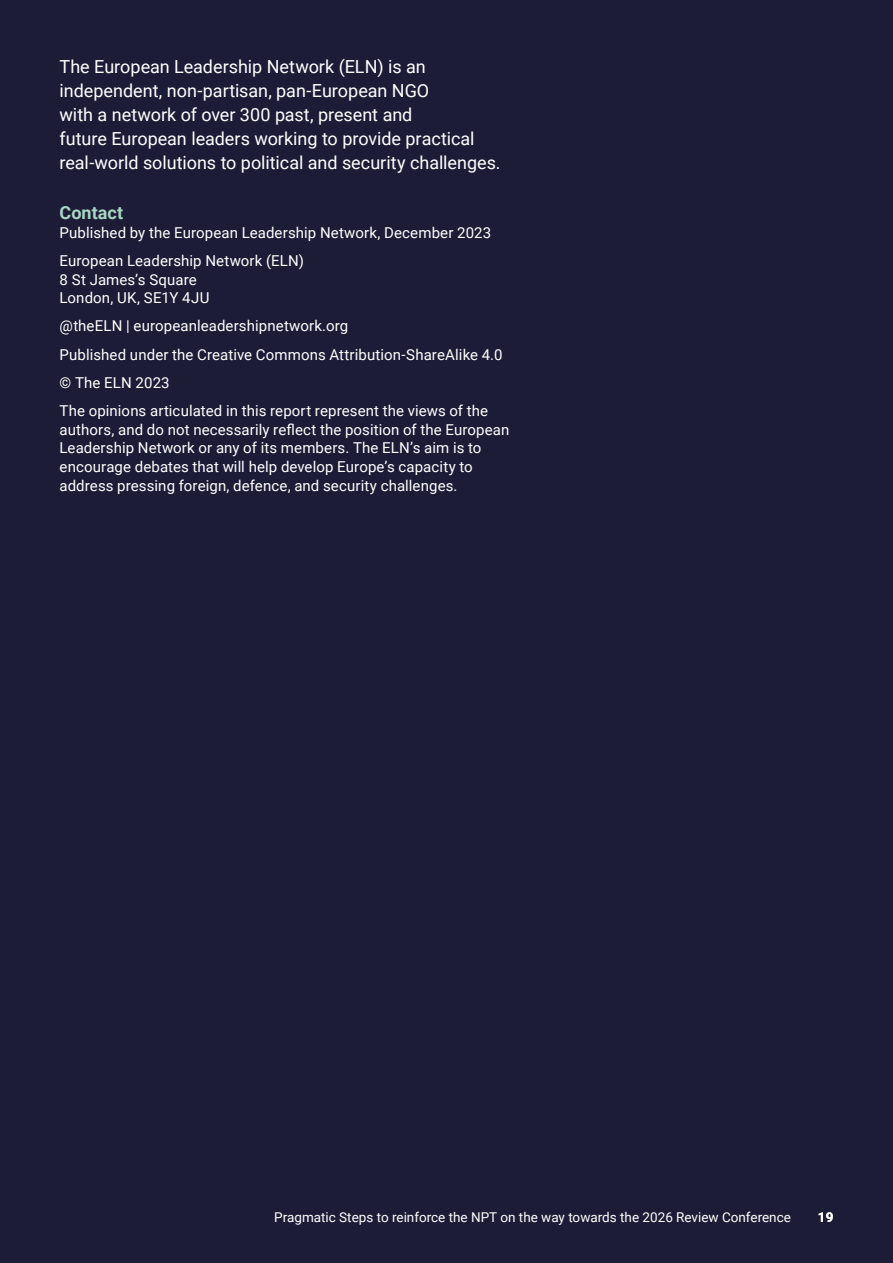
<style>
.page{position:relative;width:893px;height:1263px;background:#1c1c37}
.page>*{position:absolute;margin:0;border:0;box-sizing:border-box;transform-origin:0 0}
.t1{font:18px/24px "Roboto";color:#fff}
.t2{font:700 18px "Roboto";letter-spacing:.005em;color:#a7d5c1}
.t3{font:15px/28.2px "Roboto";letter-spacing:.005em;color:#fff}
.t4{font:13.5px "Roboto";color:#fff}
.t5{font:700 13.5px "Roboto";color:#fff}
</style>
<div class="page">
<p class="t1" style="left:60px;top:54px;width:443px">The European Leadership Network (ELN) is an independent, non-partisan, pan-European NGO<br>with a network of over 300 past, present and<br>future European leaders working to provide practical real-world solutions to political and security challenges.</p>
<p class="t2" style="left:60px;top:200px;width:65px">Contact</p>
<p class="t3" style="left:60px;top:218px;width:433px">Published by the European Leadership Network, December 2023<br>European Leadership Network (ELN)</p>
<p class="t3" style="left:60px;top:269px;width:151px;line-height:18.8px">8 St James’s Square<br>London, UK, SE1Y 4JU</p>
<p class="t3" style="left:60px;top:311px;width:444px">@theELN | europeanleadershipnetwork.org<br>Published under the Creative Commons Attribution-ShareAlike 4.0 © The ELN 2023<br>The opinions articulated in this report represent the views of the</p>
<p class="t3" style="left:60px;top:419px;width:451px;line-height:18.8px">authors, and do not necessarily reflect the position of the European Leadership Network or any of its members. The ELN’s aim is to encourage debates that will help develop Europe’s capacity to address pressing foreign, defence, and security challenges.</p>
<p class="t4" style="left:274px;top:1208px;width:518px">Pragmatic Steps to reinforce the NPT on the way towards the 2026 Review Conference</p>
<p class="t5" style="left:818px;top:1208px;width:17px">19</p>
</div>
